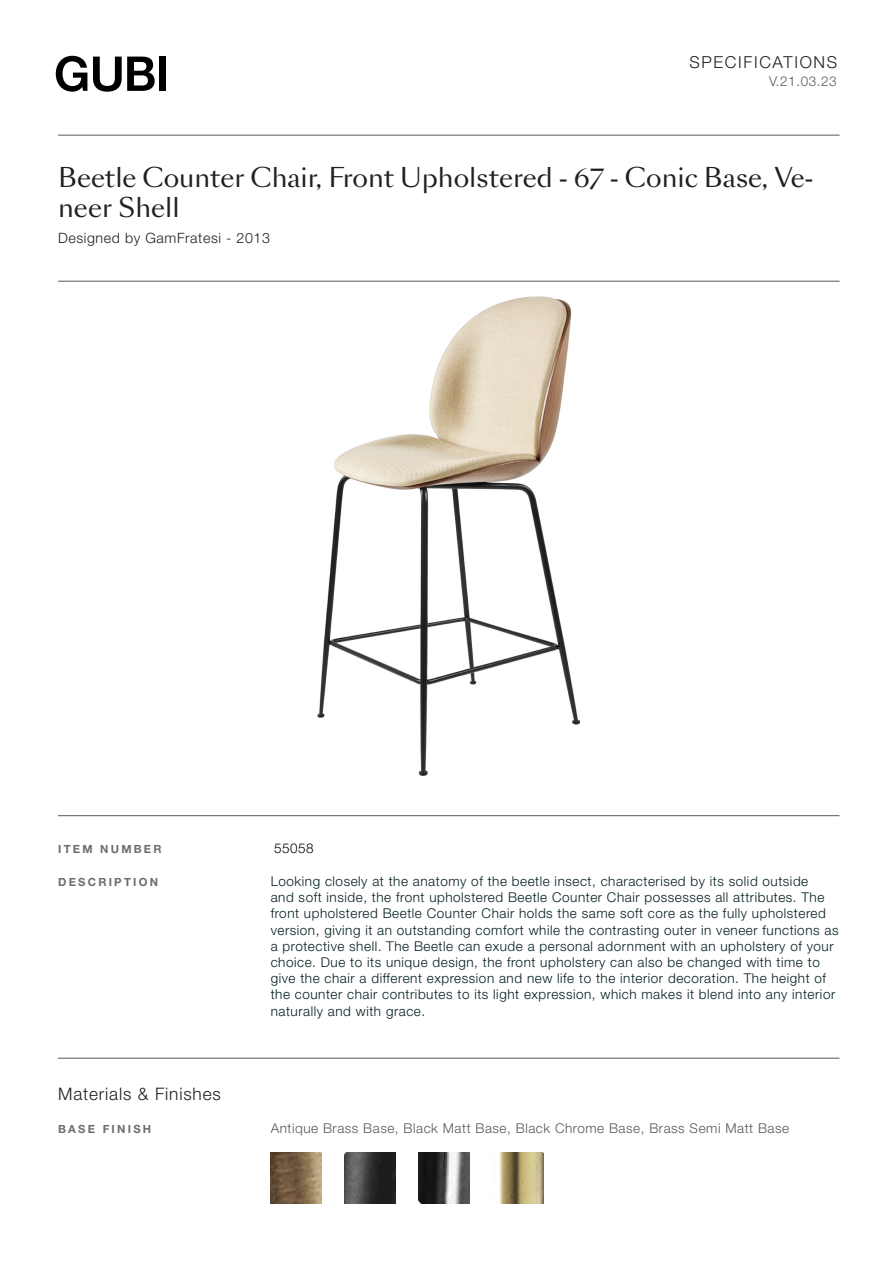
<style>
.page{position:relative;width:893px;height:1263px;background:#fff}
.page>*{position:absolute;margin:0;border:0;box-sizing:border-box;transform-origin:0 0}
.Heading_1_-_Title{font:25.5px/30.6px "Sang Bleu Sans";color:#231f20}
.Part_Title{font:300 17.25px "Helvetica Neue LT Std";letter-spacing:.05em;color:#231f20}
.Specifications{font:300 16.5px "Helvetica Neue LT Std";letter-spacing:.1em;color:#231f20}
.designed_by{font:300 14.25px "Helvetica Neue LT Std";letter-spacing:.04em;color:#231f20}
.key_works{font:300 13.5px/16.2px "Helvetica Neue LT Std";letter-spacing:.04em;color:#041f22}
.key_works-2{font:300 13.5px "Helvetica Neue LT Std";letter-spacing:.04em;color:#57585a}
.key_works-3{font:300 13.5px "Helvetica Neue LT Std";letter-spacing:.04em;color:#040503}
.key_works-4{font:700 11.25px "Helvetica Neue LT Std";letter-spacing:.2em;color:#6c6d70}
</style>
<div class="page">
<hr style="left:58px;top:135px;width:781px;height:1px;background:#57585a">
<hr style="left:58px;top:281px;width:781px;height:1px;background:#57585a">
<hr style="left:58px;top:815px;width:781px;height:1px;background:#57585a">
<hr style="left:58px;top:1058px;width:781px;height:1px;background:#57585a">
<img style="left:318px;top:297px;width:262px;height:478px">
<img style="left:271px;top:1153px;width:51px;height:51px">
<img style="left:345px;top:1153px;width:51px;height:51px">
<img style="left:419px;top:1153px;width:51px;height:51px">
<img style="left:499px;top:1153px;width:45px;height:51px">
<svg style="left:56px;top:56px;width:31px;height:36px"></svg>
<svg style="left:93px;top:57px;width:62px;height:35px"></svg>
<div style="left:159px;top:57px;width:7px;height:34px;background:#000"></div>
<p class="Specifications" style="left:689px;top:52px;width:149px">SPECIFICATIONS</p>
<p class="key_works-2" style="left:769px;top:73px;width:69px">V.21.03.23</p>
<p class="Heading_1_-_Title" style="left:58px;top:162px;width:757px">Beetle Counter Chair, Front Upholstered - 67 - Conic Base, Ve&shy;neer Shell</p>
<p class="designed_by" style="left:58px;top:229px;width:213px">Designed by GamFratesi - 2013</p>
<p class="key_works-4" style="left:58px;top:842px;width:105px">ITEM NUMBER</p>
<p class="key_works-3" style="left:274px;top:840px;width:41px">55058</p>
<p class="key_works-4" style="left:58px;top:875px;width:101px">DESCRIPTION</p>
<p class="key_works" style="left:271px;top:873px;width:569px">Looking closely at the anatomy of the beetle insect, characterised by its solid outside<br>and soft inside, the front upholstered Beetle Counter Chair possesses all attributes. The front upholstered Beetle Counter Chair holds the same soft core as the fully upholstered version, giving it an outstanding comfort while the contrasting outer in veneer functions as a protective shell. The Beetle can exude a personal adornment with an upholstery of your choice. Due to its unique design, the front upholstery can also be changed with time to give the chair a different expression and new life to the interior decoration. The height of the counter chair contributes to its light expression, which makes it blend into any interior naturally and with grace.</p>
<p class="Part_Title" style="left:58px;top:1083px;width:164px">Materials &amp; Finishes</p>
<p class="key_works-4" style="left:58px;top:1122px;width:95px">BASE FINISH</p>
<p class="key_works-2" style="left:271px;top:1120px;width:520px">Antique Brass Base, Black Matt Base, Black Chrome Base, Brass Semi Matt Base</p>
</div>
